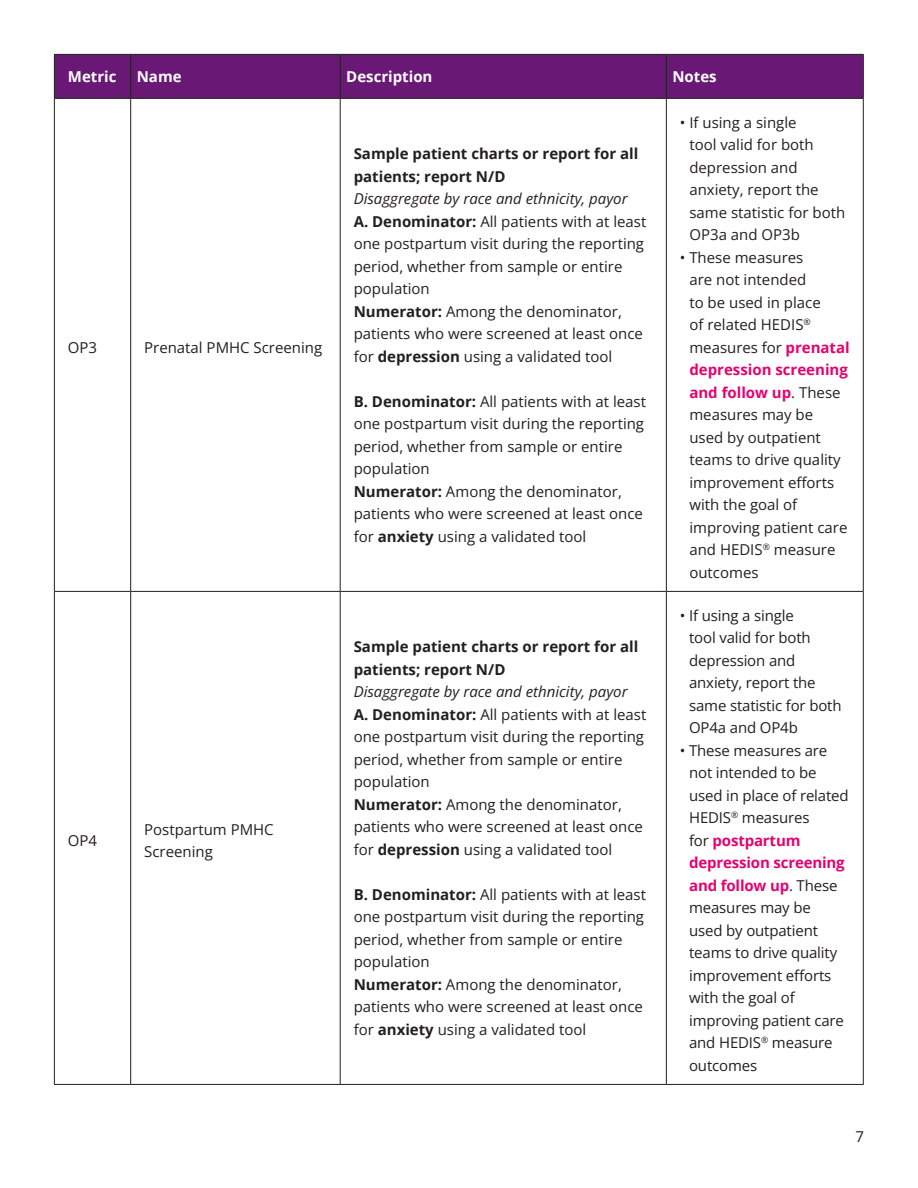
<style>
.page{position:relative;width:918px;height:1188px;background:#fff}
.page>*{position:absolute;margin:0;border:0;box-sizing:border-box;transform-origin:0 0}
.t1{font:15px/22.5px "Open Sans";color:#231f20}
.t2{font:700 15px/22.5px "Open Sans";color:#231f20}
.t3{font:italic 15px "Open Sans";color:#231f20}
.t4{font:700 15px "Open Sans";color:#fff}
.s1{font-weight:700}
.s2{font-weight:700;color:#e4036f}
</style>
<div class="page">
<div style="left:55px;top:55px;width:808px;height:43px;background:#691975"></div>
<hr style="left:54px;top:54px;width:77px;height:1px;background:#231f20">
<hr style="left:54px;top:55px;width:1px;height:43px;background:#231f20">
<hr style="left:131px;top:54px;width:209px;height:1px;background:#231f20">
<hr style="left:130px;top:55px;width:1px;height:43px;background:#231f20">
<hr style="left:340px;top:54px;width:326px;height:1px;background:#231f20">
<hr style="left:340px;top:55px;width:1px;height:43px;background:#231f20">
<hr style="left:666px;top:54px;width:198px;height:1px;background:#231f20">
<hr style="left:666px;top:55px;width:1px;height:43px;background:#231f20">
<hr style="left:863px;top:55px;width:1px;height:43px;background:#231f20">
<hr style="left:54px;top:98px;width:77px;height:1px;background:#231f20">
<hr style="left:54px;top:99px;width:1px;height:492px;background:#231f20">
<hr style="left:131px;top:98px;width:209px;height:1px;background:#231f20">
<hr style="left:130px;top:99px;width:1px;height:492px;background:#231f20">
<hr style="left:340px;top:98px;width:326px;height:1px;background:#231f20">
<hr style="left:340px;top:99px;width:1px;height:492px;background:#231f20">
<hr style="left:666px;top:98px;width:198px;height:1px;background:#231f20">
<hr style="left:666px;top:99px;width:1px;height:492px;background:#231f20">
<hr style="left:863px;top:99px;width:1px;height:492px;background:#231f20">
<hr style="left:54px;top:591px;width:77px;height:1px;background:#231f20">
<hr style="left:54px;top:592px;width:1px;height:492px;background:#231f20">
<hr style="left:131px;top:591px;width:209px;height:1px;background:#231f20">
<hr style="left:130px;top:592px;width:1px;height:492px;background:#231f20">
<hr style="left:340px;top:591px;width:326px;height:1px;background:#231f20">
<hr style="left:340px;top:592px;width:1px;height:492px;background:#231f20">
<hr style="left:666px;top:591px;width:198px;height:1px;background:#231f20">
<hr style="left:666px;top:592px;width:1px;height:492px;background:#231f20">
<hr style="left:863px;top:592px;width:1px;height:492px;background:#231f20">
<hr style="left:54px;top:1084px;width:77px;height:1px;background:#231f20">
<hr style="left:131px;top:1084px;width:209px;height:1px;background:#231f20">
<hr style="left:340px;top:1084px;width:326px;height:1px;background:#231f20">
<hr style="left:666px;top:1084px;width:198px;height:1px;background:#231f20">
<p class="t4" style="left:68px;top:66px;width:50px">Metric</p>
<p class="t4" style="left:137px;top:66px;width:46px">Name</p>
<p class="t4" style="left:346px;top:66px;width:88px">Description</p>
<p class="t4" style="left:672px;top:66px;width:46px">Notes</p>
<p class="t1" style="left:68px;top:336px;width:31px">OP3</p>
<p class="t1" style="left:144px;top:336px;width:180px">Prenatal PMHC Screening</p>
<p class="t2" style="left:354px;top:142px;width:286px">Sample patient charts or report for all patients; report N/D</p>
<p class="t3" style="left:354px;top:188px;width:275px">Disaggregate by race and ethnicity, payor</p>
<p class="t1" style="left:354px;top:210px;width:294px"><span class="s1">A. Denominator:</span> All patients with at least one postpartum visit during the reporting period, whether from sample or entire population</p>
<p class="t1" style="left:354px;top:300px;width:291px"><span class="s1">Numerator:</span> Among the denominator, patients who were screened at least once for <span class="s1">depression</span> using a validated tool</p>
<p class="t1" style="left:354px;top:390px;width:294px"><span class="s1">B. Denominator:</span> All patients with at least one postpartum visit during the reporting period, whether from sample or entire population</p>
<p class="t1" style="left:354px;top:480px;width:291px"><span class="s1">Numerator:</span> Among the denominator, patients who were screened at least once for <span class="s1">anxiety</span> using a validated tool</p>
<p class="t1" style="left:68px;top:829px;width:31px">OP4</p>
<p class="t1" style="left:144px;top:818px;width:131px">Postpartum PMHC<br>Screening</p>
<p class="t2" style="left:354px;top:635px;width:286px">Sample patient charts or report for all patients; report N/D</p>
<p class="t3" style="left:354px;top:681px;width:275px">Disaggregate by race and ethnicity, payor</p>
<p class="t1" style="left:354px;top:703px;width:294px"><span class="s1">A. Denominator:</span> All patients with at least one postpartum visit during the reporting period, whether from sample or entire population</p>
<p class="t1" style="left:354px;top:793px;width:291px"><span class="s1">Numerator:</span> Among the denominator, patients who were screened at least once for <span class="s1">depression</span> using a validated tool</p>
<p class="t1" style="left:354px;top:883px;width:294px"><span class="s1">B. Denominator:</span> All patients with at least one postpartum visit during the reporting period, whether from sample or entire population</p>
<p class="t1" style="left:354px;top:973px;width:291px"><span class="s1">Numerator:</span> Among the denominator, patients who were screened at least once for <span class="s1">anxiety</span> using a validated tool</p>
<p class="t1" style="left:689px;top:111px;width:157px;text-indent:-10px">• If using a single<br>tool valid for both depression and anxiety, report the same statistic for both<br>OP3a and OP3b</p>
<p class="t1" style="left:689px;top:246px;width:162px;text-indent:-10px">• These measures<br>are not intended<br>to be used in place<br>of related HEDIS<sup>® </sup>measures for <span class="s2">prenatal depression screening and follow up</span>. These measures may be used by outpatient teams to drive quality improvement efforts with the goal of improving patient care and HEDIS<sup>®</sup> measure outcomes</p>
<p class="t1" style="left:689px;top:604px;width:154px;text-indent:-9px">• If using a single<br>tool valid for both depression and anxiety, report the same statistic for both<br>OP4a and OP4b</p>
<p class="t1" style="left:689px;top:739px;width:161px;text-indent:-9px">• These measures are not intended to be used in place of related<br>HEDIS<sup>®</sup> measures<br>for <span class="s2">postpartum depression screening and follow up</span>. These measures may be<br>used by outpatient teams to drive quality improvement efforts with the goal of improving patient care and HEDIS<sup>®</sup> measure outcomes</p>
<p class="t1" style="left:855px;top:1125px;width:10px">7</p>
</div>
